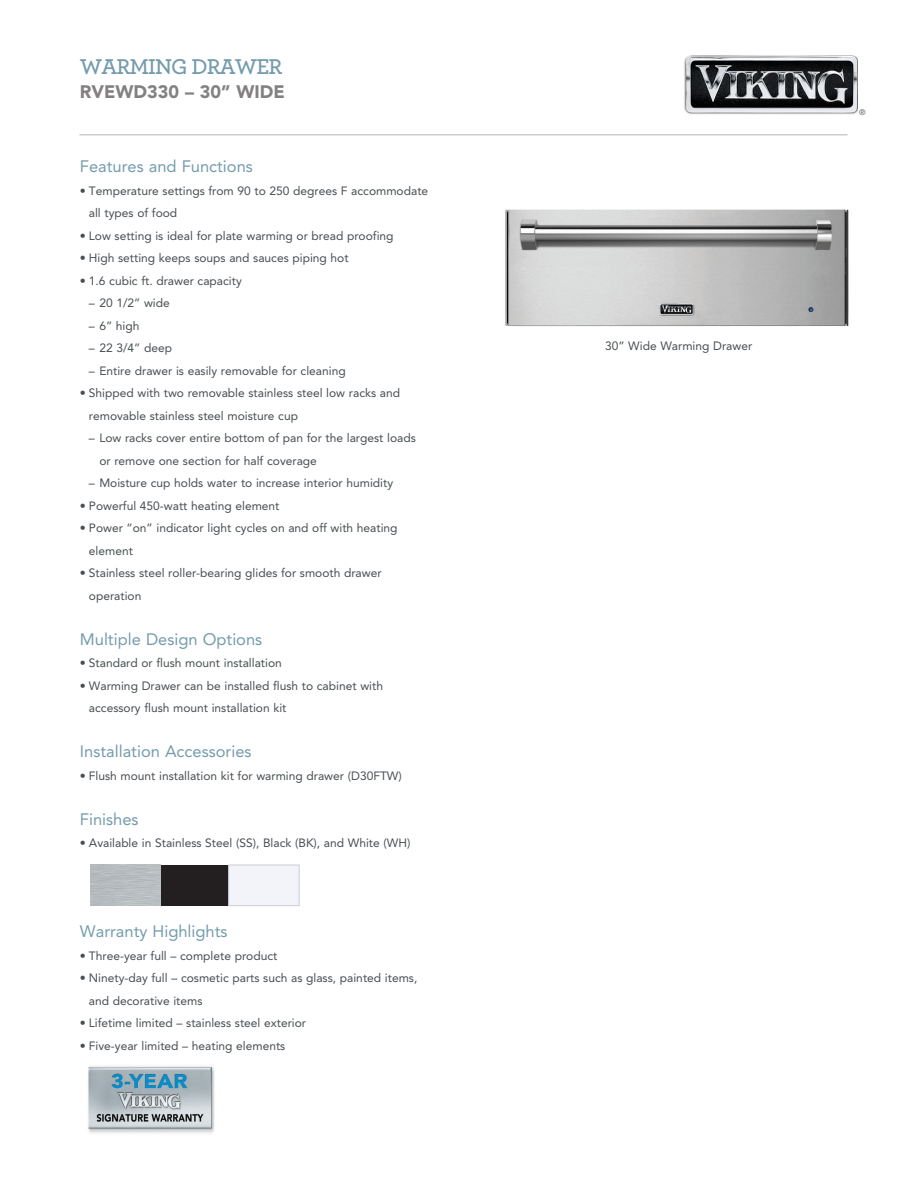
<style>
.page{position:relative;width:918px;height:1188px;background:#fff}
.page>*{position:absolute;margin:0;border:0;box-sizing:border-box;transform-origin:0 0}
.t1{font:600 22.5px "Archer";letter-spacing:-.04em;color:#749cac}
.t2{font:900 18px "Avenir";color:#828081}
.t3{font:16.5px "Avenir";color:#749cac}
.t4{font:12px/22.5px "Avenir";color:#474d50}
.t5{font:8.1px "Avenir";color:#56585a}
</style>
<div class="page">
<hr style="left:80px;top:134px;width:768px;height:2px;background:#cbccce">
<img style="left:88px;top:1066px;width:127px;height:67px">
<img style="left:505px;top:209px;width:344px;height:118px">
<div style="left:161px;top:865px;width:68px;height:41px;background:#231f20"></div>
<div style="left:228px;top:865px;width:71px;height:41px;background:#f3f4f9;border:1px solid #cbccd3"></div>
<img style="left:684px;top:55px;width:174px;height:60px">
<p class="t1" style="left:80px;top:49px;width:204px">WARMING DRAWER</p>
<p class="t2" style="left:80px;top:80px;width:206px">RVEWD330 – 30” WIDE</p>
<p class="t3" style="left:80px;top:157px;width:175px">Features and Functions</p>
<p class="t4" style="left:89px;top:180px;width:341px;text-indent:-9px">• Temperature settings from 90 to 250 degrees F accommodate all types of food</p>
<p class="t4" style="left:80px;top:225px;width:315px">• Low setting is ideal for plate warming or bread proofing</p>
<p class="t4" style="left:80px;top:247px;width:270px">• High setting keeps soups and sauces piping hot</p>
<p class="t4" style="left:80px;top:270px;width:163px">• 1.6 cubic ft. drawer capacity</p>
<p class="t4" style="left:89px;top:292px;width:82px">– 20 1/2” wide</p>
<p class="t4" style="left:89px;top:315px;width:52px">– 6” high</p>
<p class="t4" style="left:89px;top:337px;width:85px">– 22 3/4” deep</p>
<p class="t4" style="left:89px;top:360px;width:258px">– Entire drawer is easily removable for cleaning</p>
<p class="t4" style="left:89px;top:382px;width:313px;text-indent:-9px">• Shipped with two removable stainless steel low racks and removable stainless steel moisture cup</p>
<p class="t4" style="left:99px;top:427px;width:318px;text-indent:-11px">– Low racks cover entire bottom of pan for the largest loads or remove one section for half coverage</p>
<p class="t4" style="left:89px;top:472px;width:306px">– Moisture cup holds water to increase interior humidity</p>
<p class="t4" style="left:80px;top:495px;width:201px">• Powerful 450-watt heating element</p>
<p class="t4" style="left:89px;top:517px;width:310px;text-indent:-9px">• Power “on” indicator light cycles on and off with heating element</p>
<p class="t4" style="left:89px;top:562px;width:294px;text-indent:-9px">• Stainless steel roller-bearing glides for smooth drawer operation</p>
<p class="t3" style="left:80px;top:630px;width:184px">Multiple Design Options</p>
<p class="t4" style="left:80px;top:652px;width:203px">• Standard or flush mount installation</p>
<p class="t4" style="left:89px;top:675px;width:296px;text-indent:-9px">• Warming Drawer can be installed flush to cabinet with accessory flush mount installation kit</p>
<p class="t3" style="left:80px;top:742px;width:173px">Installation Accessories</p>
<p class="t4" style="left:80px;top:765px;width:323px">• Flush mount installation kit for warming drawer (D30FTW)</p>
<p class="t3" style="left:80px;top:810px;width:60px">Finishes</p>
<p class="t4" style="left:80px;top:832px;width:332px">• Available in Stainless Steel (SS), Black (BK), and White (WH)</p>
<p class="t3" style="left:80px;top:922px;width:149px">Warranty Highlights</p>
<p class="t4" style="left:80px;top:945px;width:199px">• Three-year full – complete product</p>
<p class="t4" style="left:89px;top:967px;width:330px;text-indent:-9px">• Ninety-day full – cosmetic parts such as glass, painted items, and decorative items</p>
<p class="t4" style="left:80px;top:1012px;width:228px">• Lifetime limited – stainless steel exterior</p>
<p class="t4" style="left:80px;top:1035px;width:207px">• Five-year limited – heating elements</p>
<p class="t4" style="left:605px;top:335px;width:149px">30” Wide Warming Drawer</p>
<p class="t5" style="left:859px;top:107px;width:8px">®</p>
</div>
